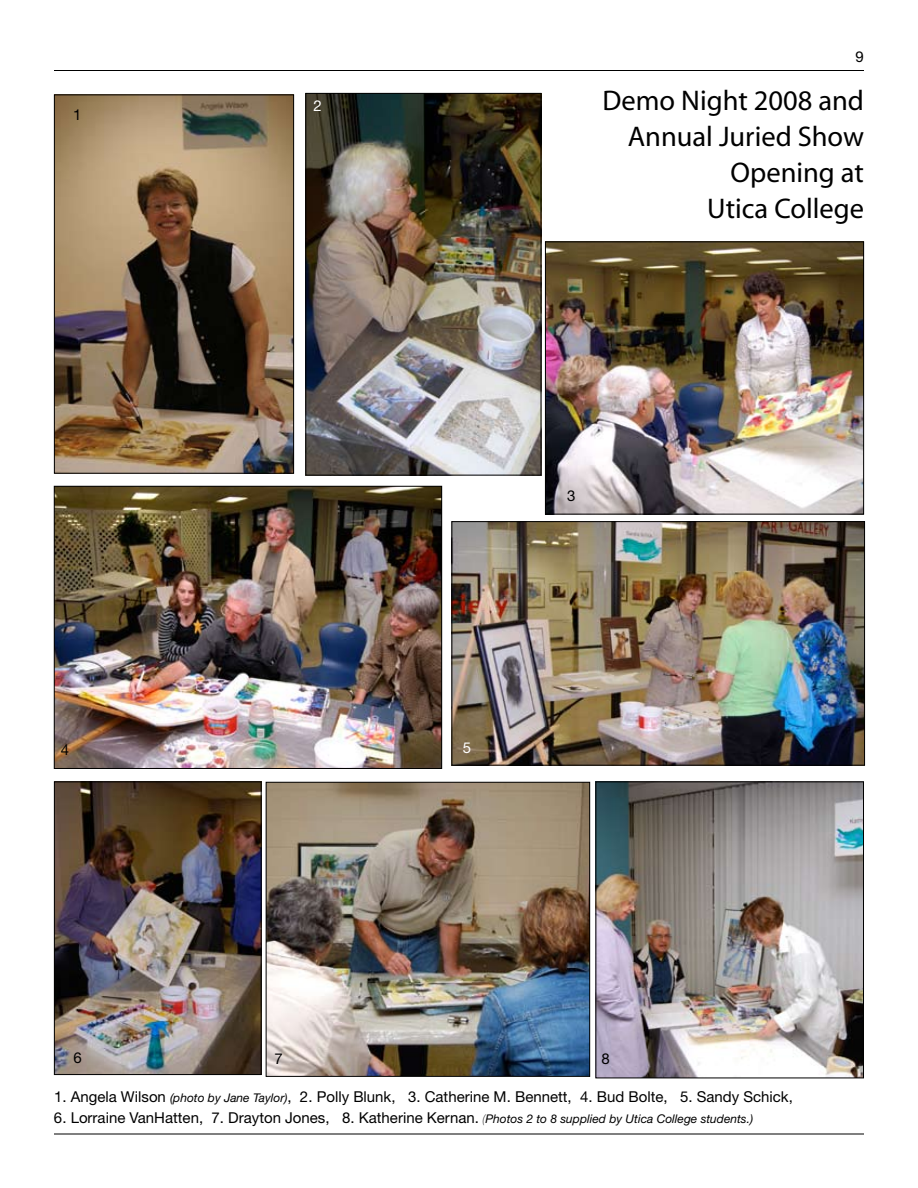
<style>
.page{position:relative;width:918px;height:1188px;background:#fff}
.page>*{position:absolute;margin:0;border:0;box-sizing:border-box;transform-origin:0 0}
.t1{font:28.5px/36px "Myriad";color:#000;text-align:right}
.t2{font:15px "Helvetica Neue";color:#000}
.t3{font:15px "Helvetica Neue";color:#fff}
.s1{font-style:italic;font-size:12px}
.s2{font-weight:100;font-style:italic;font-size:12px}
</style>
<div class="page">
<hr style="left:54px;top:1134px;width:810px;height:1px;background:#000">
<hr style="left:54px;top:70px;width:810px;height:1px;background:#000">
<img style="left:56px;top:96px;width:236px;height:376px">
<div style="left:54px;top:94px;width:240px;height:380px;border:1px solid #000"></div>
<img style="left:547px;top:244px;width:315px;height:268px">
<div style="left:545px;top:242px;width:319px;height:272px;border:1px solid #000"></div>
<img style="left:268px;top:784px;width:320px;height:291px">
<div style="left:266px;top:782px;width:324px;height:295px;border:1px solid #000"></div>
<img style="left:598px;top:784px;width:264px;height:292px">
<div style="left:596px;top:782px;width:268px;height:296px;border:1px solid #000"></div>
<img style="left:56px;top:784px;width:204px;height:289px">
<div style="left:54px;top:782px;width:208px;height:293px;border:1px solid #000"></div>
<img style="left:307px;top:95px;width:232px;height:379px">
<div style="left:305px;top:93px;width:236px;height:383px;border:1px solid #000"></div>
<img style="left:56px;top:488px;width:384px;height:279px">
<div style="left:54px;top:486px;width:388px;height:283px;border:1px solid #000"></div>
<img style="left:454px;top:523px;width:409px;height:241px">
<div style="left:452px;top:521px;width:413px;height:245px;border:1px solid #000"></div>
<p class="t2" style="left:73px;top:106px;width:10px">1</p>
<p class="t3" style="left:314px;top:97px;width:10px">2</p>
<p class="t2" style="left:856px;top:48px;width:10px">9</p>
<h1 class="t1" style="left:602px;top:84px;width:263px">Demo Night 2008 and<br>Annual Juried Show<br>Opening at<br>Utica College</h1>
<p class="t2" style="left:61px;top:741px;width:10px">4</p>
<p class="t3" style="left:463px;top:739px;width:10px">5</p>
<p class="t2" style="left:567px;top:487px;width:10px">3</p>
<p class="t2" style="left:74px;top:1049px;width:10px">6</p>
<p class="t2" style="left:601px;top:1049px;width:10px">8</p>
<p class="t2" style="left:275px;top:1050px;width:10px">7</p>
<p class="t2" style="left:54px;top:1088px;width:740px">1. Angela Wilson <span class="s1">(photo by Jane Taylor)</span>, 2. Polly Blunk, 3. Catherine M. Bennett, 4. Bud Bolte, 5. Sandy Schick,</p>
<p class="t2" style="left:54px;top:1109px;width:701px">6. Lorraine VanHatten, 7. Drayton Jones, 8. Katherine Kernan. <span class="s2">(</span><span class="s1">Photos 2 to 8 supplied by Utica College students.)</span></p>
</div>
